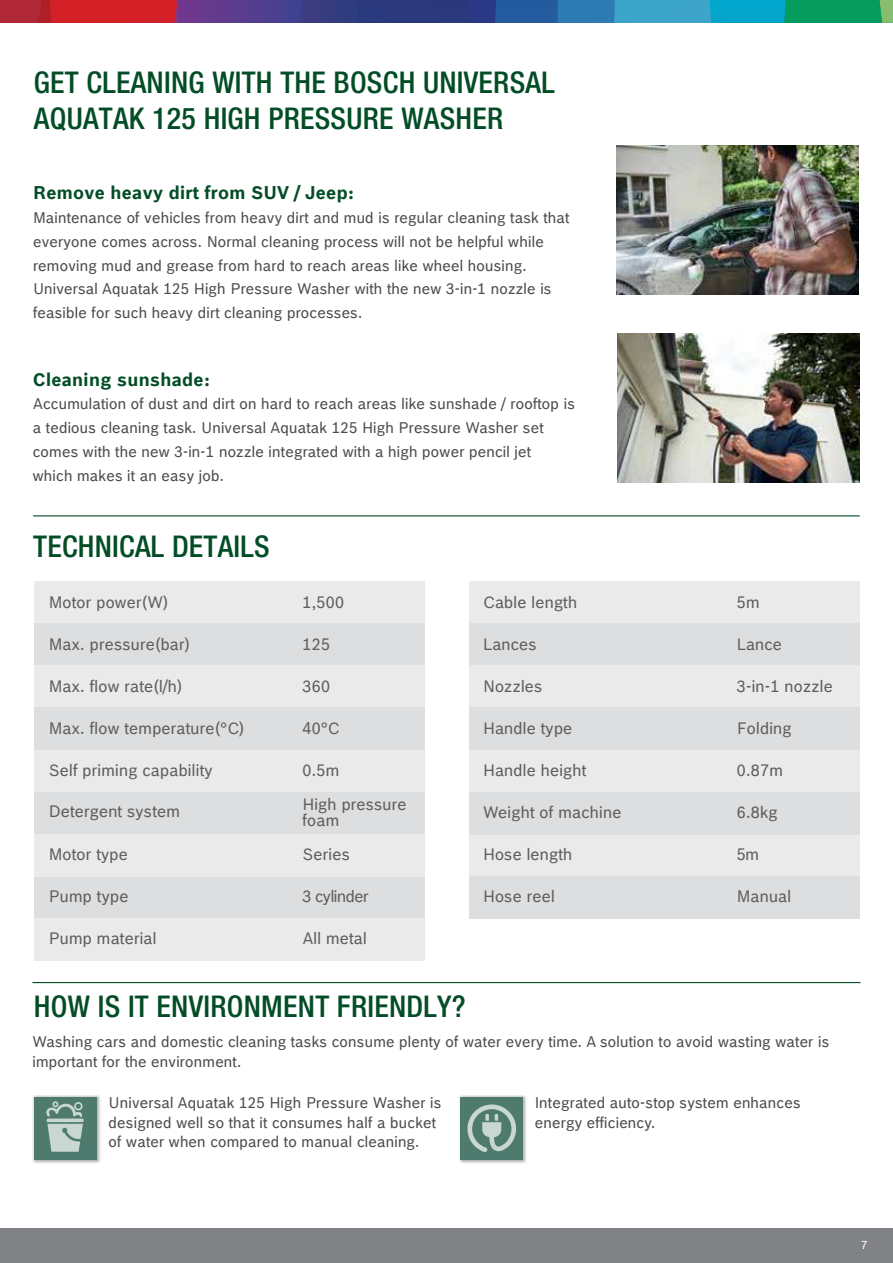
<style>
.page{position:relative;width:893px;height:1263px;background:#fff}
.page>*{position:absolute;margin:0;border:0;box-sizing:border-box;transform-origin:0 0}
.t1{font:500 condensed 30px/36px "Helvetica Neue LT Std";letter-spacing:.01em;color:#034d26}
.t2{font:700 18px "Bosch Office Sans";letter-spacing:.02em;color:#034d26}
.t3{font:16.05px/16.5px "Bosch Office Sans";letter-spacing:.02em;color:#5e5e5e}
.t4{font:16.05px "Bosch Office Sans";letter-spacing:-.02em;color:#5e5e5e}
.t5{font:15px/23.7px "Bosch Office Sans";letter-spacing:.02em;color:#4d4d4f}
.t6{font:11.25px "Bosch Office Sans";color:#fff}
</style>
<div class="page">
<div style="left:0;top:1229px;width:893px;height:34px;background:#808285"></div>
<hr style="left:32px;top:982px;width:828px;height:1px;background:#034d26">
<img style="left:32px;top:1095px;width:69px;height:69px">
<div style="left:34px;top:1097px;width:62px;height:62px;background:#4f7b6e"></div>
<svg style="left:46px;top:1101px;width:38px;height:51px"></svg>
<img style="left:459px;top:1095px;width:68px;height:69px">
<div style="left:460px;top:1097px;width:63px;height:62px;background:#4f7b6e"></div>
<svg style="left:467px;top:1104px;width:49px;height:48px"></svg>
<hr style="left:33px;top:515px;width:827px;height:1px;background:#034d26">
<svg style="left:0;top:0;width:893px;height:23px;background:#4d5c80"></svg>
<img style="left:617px;top:333px;width:242px;height:149px">
<img style="left:616px;top:145px;width:242px;height:149px">
<div style="left:35px;top:582px;width:390px;height:42px;background:#eaeaeb"></div>
<div style="left:35px;top:624px;width:390px;height:42px;background:#dddedf"></div>
<div style="left:35px;top:666px;width:390px;height:42px;background:#eaeaeb"></div>
<div style="left:35px;top:708px;width:390px;height:42px;background:#dddedf"></div>
<div style="left:35px;top:750px;width:390px;height:42px;background:#eaeaeb"></div>
<div style="left:35px;top:792px;width:390px;height:42px;background:#dddedf"></div>
<div style="left:35px;top:876px;width:390px;height:42px;background:#dddedf"></div>
<div style="left:35px;top:834px;width:390px;height:42px;background:#eaeaeb"></div>
<div style="left:469px;top:582px;width:390px;height:42px;background:#eaeaeb"></div>
<div style="left:469px;top:624px;width:390px;height:42px;background:#dddedf"></div>
<div style="left:469px;top:666px;width:390px;height:42px;background:#eaeaeb"></div>
<div style="left:469px;top:708px;width:390px;height:42px;background:#dddedf"></div>
<div style="left:469px;top:750px;width:390px;height:42px;background:#eaeaeb"></div>
<div style="left:469px;top:834px;width:390px;height:42px;background:#eaeaeb"></div>
<div style="left:469px;top:792px;width:390px;height:42px;background:#dddedf"></div>
<div style="left:35px;top:918px;width:390px;height:42px;background:#eaeaeb"></div>
<div style="left:469px;top:876px;width:390px;height:42px;background:#dddedf"></div>
<h1 class="t1" style="left:34px;top:64px;width:522px">GET CLEANING WITH THE BOSCH UNIVERSAL<br>AQUATAK 125 HIGH PRESSURE WASHER</h1>
<p class="t2" style="left:33px;top:182px;width:322px">Remove heavy dirt from SUV / Jeep:</p>
<p class="t5" style="left:33px;top:206px;width:538px">Maintenance of vehicles from heavy dirt and mud is regular cleaning task that everyone comes across. Normal cleaning process will not be helpful while removing mud and grease from hard to reach areas like wheel housing.<br>Universal Aquatak 125 High Pressure Washer with the new 3-in-1 nozzle is feasible for such heavy dirt cleaning processes.</p>
<p class="t2" style="left:33px;top:368px;width:179px">Cleaning sunshade:</p>
<p class="t5" style="left:33px;top:392px;width:543px">Accumulation of dust and dirt on hard to reach areas like sunshade / rooftop is a tedious cleaning task. Universal Aquatak 125 High Pressure Washer set comes with the new 3-in-1 nozzle integrated with a high power pencil jet<br>which makes it an easy job.</p>
<h1 class="t1" style="left:33px;top:528px;width:238px">TECHNICAL DETAILS</h1>
<p class="t3" style="left:49px;top:593px;width:121px">Motor power(W)</p>
<p class="t3" style="left:302px;top:593px;width:43px">1,500</p>
<p class="t3" style="left:49px;top:635px;width:143px">Max. pressure(bar)</p>
<p class="t3" style="left:302px;top:635px;width:29px">125</p>
<p class="t3" style="left:49px;top:678px;width:135px">Max. flow rate(l/h)</p>
<p class="t3" style="left:302px;top:678px;width:29px">360</p>
<p class="t3" style="left:49px;top:720px;width:197px">Max. flow temperature(°C)</p>
<p class="t3" style="left:302px;top:720px;width:38px">40°C</p>
<p class="t3" style="left:49px;top:762px;width:165px">Self priming capability</p>
<p class="t3" style="left:302px;top:762px;width:38px">0.5m</p>
<p class="t3" style="left:49px;top:803px;width:133px">Detergent system</p>
<p class="t3" style="left:302px;top:796px;width:106px">High pressure foam</p>
<p class="t3" style="left:49px;top:846px;width:80px">Motor type</p>
<p class="t3" style="left:302px;top:846px;width:49px">Series</p>
<p class="t3" style="left:49px;top:888px;width:81px">Pump type</p>
<p class="t4" style="left:302px;top:886px;width:68px">3 cylinder</p>
<p class="t3" style="left:49px;top:930px;width:109px">Pump material</p>
<p class="t3" style="left:302px;top:930px;width:66px">All metal</p>
<p class="t3" style="left:483px;top:593px;width:95px">Cable length</p>
<p class="t3" style="left:737px;top:593px;width:24px">5m</p>
<p class="t3" style="left:483px;top:635px;width:55px">Lances</p>
<p class="t3" style="left:737px;top:635px;width:47px">Lance</p>
<p class="t3" style="left:483px;top:678px;width:61px">Nozzles</p>
<p class="t3" style="left:737px;top:678px;width:98px">3-in-1 nozzle</p>
<p class="t3" style="left:483px;top:720px;width:91px">Handle type</p>
<p class="t3" style="left:737px;top:720px;width:56px">Folding</p>
<p class="t3" style="left:483px;top:762px;width:105px">Handle height</p>
<p class="t3" style="left:737px;top:762px;width:48px">0.87m</p>
<p class="t3" style="left:483px;top:804px;width:140px">Weight of machine</p>
<p class="t3" style="left:737px;top:804px;width:42px">6.8kg</p>
<p class="t3" style="left:483px;top:846px;width:91px">Hose length</p>
<p class="t3" style="left:737px;top:846px;width:24px">5m</p>
<p class="t3" style="left:483px;top:888px;width:73px">Hose reel</p>
<p class="t3" style="left:737px;top:888px;width:56px">Manual</p>
<h1 class="t1" style="left:34px;top:988px;width:433px">HOW IS IT ENVIRONMENT FRIENDLY?</h1>
<p class="t5" style="left:32px;top:1032px;width:798px;line-height:19.5px">Washing cars and domestic cleaning tasks consume plenty of water every time. A solution to avoid wasting water is important for the environment.</p>
<p class="t5" style="left:109px;top:1093px;width:334px;line-height:19.5px">Universal Aquatak 125 High Pressure Washer is designed well so that it consumes half a bucket of water when compared to manual cleaning.</p>
<p class="t5" style="left:535px;top:1093px;width:267px;line-height:19.5px">Integrated auto-stop system enhances energy efficiency.</p>
<p class="t6" style="left:861px;top:1238px;width:8px">7</p>
</div>
